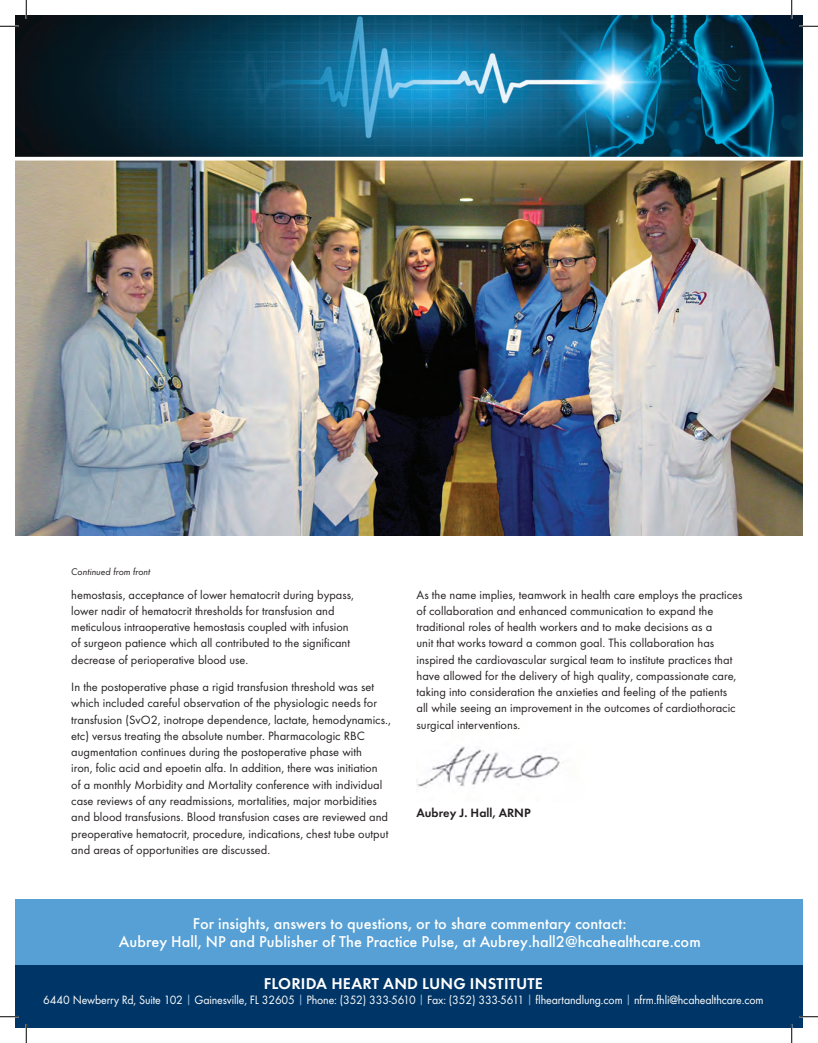
<style>
.page{position:relative;width:818px;height:1043px;background:#fff}
.page>*{position:absolute;margin:0;border:0;box-sizing:border-box;transform-origin:0 0}
.t1{font:500 16.25px/17.5px "Function Pro";color:#fff;text-align:center}
.t2{font:600 16.25px "Function Pro";letter-spacing:.01em;color:#fff}
.t3{font:12.5px/16.2px "Function Pro";color:#231f20}
.t4{font:12.5px "Function Pro";letter-spacing:-.01em;color:#fff;scale:.95 1}
.t5{font:600 12.5px "Function Pro";color:#231f20}
.t6{font:italic 10px "Function Pro";color:#231f20}
.s1{color:#98bee3}
</style>
<div class="page">
<img style="left:416px;top:746px;width:144px;height:42px">
<img style="left:15px;top:161px;width:787px;height:374px">
<div style="left:15px;top:899px;width:787px;height:72px;background:#56a0d5"></div>
<img style="left:15px;top:15px;width:787px;height:142px">
<svg style="left:15px;top:160px;width:787px;height:1px"></svg>
<div style="left:15px;top:965px;width:787px;height:63px;background:#003667"></div>
<svg style="left:0;top:25px;width:19px;height:2px"></svg>
<svg style="left:799px;top:25px;width:19px;height:2px"></svg>
<svg style="left:0;top:1015px;width:19px;height:2px"></svg>
<svg style="left:799px;top:1015px;width:19px;height:2px"></svg>
<svg style="left:25px;top:0;width:2px;height:19px"></svg>
<svg style="left:25px;top:1024px;width:2px;height:18px"></svg>
<svg style="left:790px;top:0;width:2px;height:19px"></svg>
<svg style="left:790px;top:1024px;width:2px;height:18px"></svg>
<p class="t6" style="left:71px;top:566px;width:81px">Continued from front</p>
<p class="t3" style="left:71px;top:586px;width:284px">hemostasis, acceptance of lower hematocrit during bypass, lower nadir of hematocrit thresholds for transfusion and meticulous intraoperative hemostasis coupled with infusion of surgeon patience which all contributed to the significant decrease of perioperative blood use.</p>
<p class="t3" style="left:71px;top:679px;width:321px">In the postoperative phase a rigid transfusion threshold was set which included careful observation of the physiologic needs for transfusion (SvO2, inotrope dependence, lactate, hemodynamics., etc) versus treating the absolute number. Pharmacologic RBC augmentation continues during the postoperative phase with<br>iron, folic acid and epoetin alfa. In addition, there was initiation<br>of a monthly Morbidity and Mortality conference with individual case reviews of any readmissions, mortalities, major morbidities and blood transfusions. Blood transfusion cases are reviewed and preoperative hematocrit, procedure, indications, chest tube output and areas of opportunities are discussed.</p>
<p class="t3" style="left:416px;top:586px;width:327px">As the name implies, teamwork in health care employs the practices of collaboration and enhanced communication to expand the traditional roles of health workers and to make decisions as a<br>unit that works toward a common goal. This collaboration has inspired the cardiovascular surgical team to institute practices that have allowed for the delivery of high quality, compassionate care, taking into consideration the anxieties and feeling of the patients<br>all while seeing an improvement in the outcomes of cardiothoracic surgical interventions.</p>
<p class="t5" style="left:416px;top:805px;width:116px">Aubrey J. Hall, ARNP</p>
<p class="t1" style="left:119px;top:914px;width:583px">For insights, answers to questions, or to share commentary contact:<br>Aubrey Hall, NP and Publisher of The Practice Pulse, at Aubrey.hall2@hcahealthcare.com</p>
<p class="t2" style="left:264px;top:973px;width:280px">FLORIDA HEART AND LUNG INSTITUTE</p>
<p class="t4" style="left:43px;top:992px;width:759px">6440 Newberry Rd, Suite 102 <span class="s1">|</span> Gainesville, FL 32605 <span class="s1">|</span> Phone: (352) 333-5610 <span class="s1">|</span> Fax: (352) 333-5611 <span class="s1">|</span> flheartandlung.com <span class="s1">|</span> nfrm.fhli@hcahealthcare.com</p>
</div>
